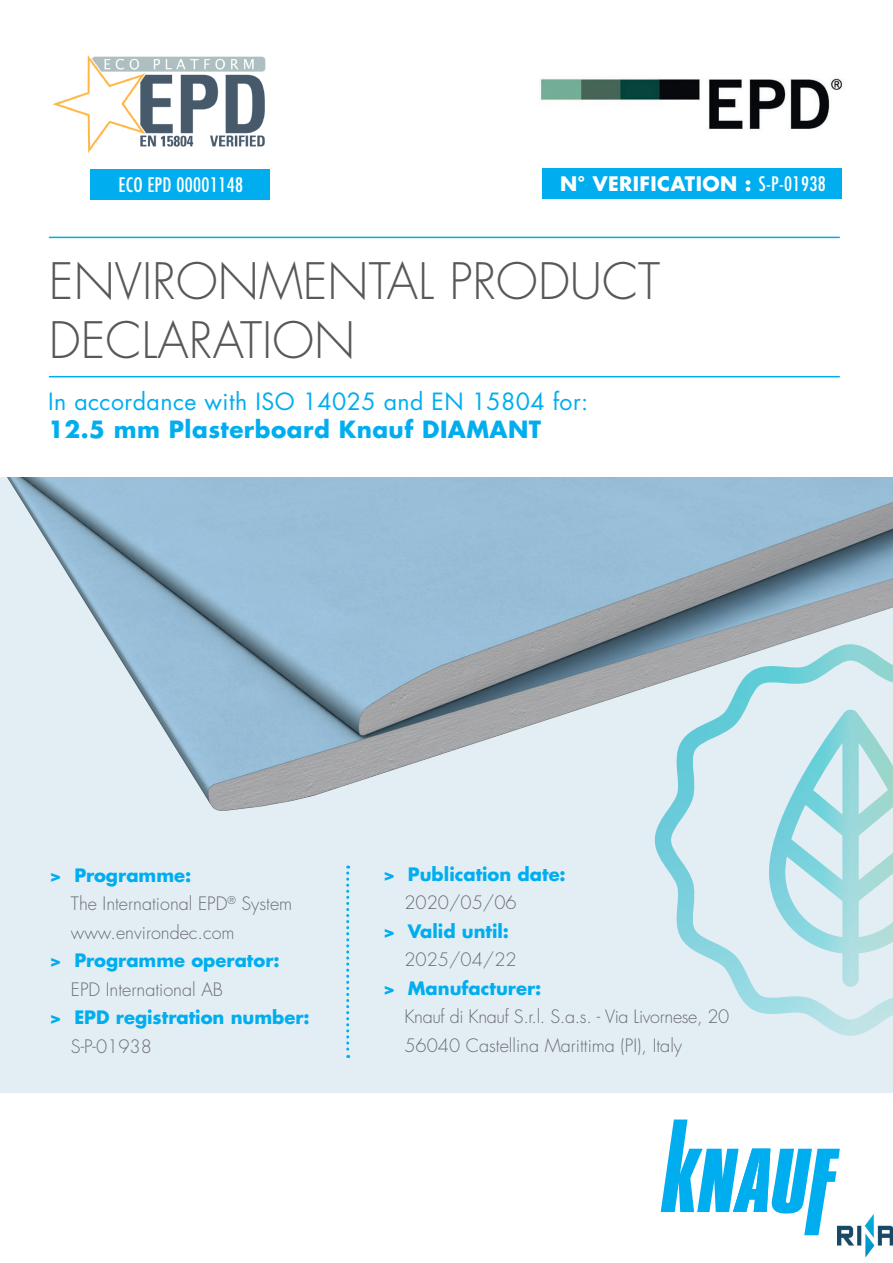
<style>
.page{position:relative;width:893px;height:1263px;background:#fff}
.page>*{position:absolute;margin:0;border:0;box-sizing:border-box;transform-origin:0 0}
.t1{font:300 48.9px/58.7px "Futura Std";color:#57585a}
.t2{font:23.1px "Futura Std";letter-spacing:.02em;color:#00aeef}
.t3{font:700 23.1px "Futura Std";letter-spacing:.02em;color:#00aeef}
.t4{font:700 19.5px "Futura Std";letter-spacing:.02em;color:#fff}
.t5{font:condensed 19.5px "Futura Std";letter-spacing:.02em;color:#fff}
.t6{font:300 18px/28.5px "Futura Std";color:#6c6d70}
.t7{font:700 18px "Futura Std";color:#00aeef}
.s1{font-weight:400;font-stretch:condensed}
.s2{font-weight:700;color:#00aeef}
</style>
<div class="page">
<div style="left:0;top:478px;width:893px;height:615px;background:#e3eef4"></div>
<img style="left:7px;top:478px;width:886px;height:365px">
<div style="left:542px;top:168px;width:300px;height:30px;background:#00aeef"></div>
<img style="left:540px;top:78px;width:303px;height:52px">
<div style="left:91px;top:169px;width:179px;height:30px;background:#00aeef"></div>
<img style="left:52px;top:55px;width:214px;height:98px">
<svg style="left:661px;top:1119px;width:179px;height:116px"></svg>
<hr style="left:49px;top:376px;width:791px;height:1px;background:#00aeef">
<svg style="left:346px;top:865px;width:3px;height:193px"></svg>
<svg style="left:655px;top:644px;width:238px;height:392px"></svg>
<hr style="left:49px;top:237px;width:791px;height:1px;background:#00aeef">
<img style="left:838px;top:1208px;width:54px;height:50px">
<p class="t5" style="left:119px;top:173px;width:126px">ECO EPD 00001148</p>
<p class="t4" style="left:560px;top:171px;width:267px">N° VERIFICATION : <span class="s1">S-P-01938</span></p>
<h1 class="t1" style="left:49px;top:254px;width:613px">ENVIRONMENTAL PRODUCT<br>DECLARATION</h1>
<p class="t2" style="left:48px;top:387px;width:542px">In accordance with ISO 14025 and EN 15804 for:</p>
<p class="t3" style="left:48px;top:414px;width:495px">12.5 mm Plasterboard Knauf DIAMANT</p>
<p class="t6" style="left:71px;top:861px;width:223px;text-indent:-21px"><span class="s2">&gt; Programme:<br></span>The International EPD<sup>®</sup> System www.environdec.com</p>
<p class="t7" style="left:50px;top:948px;width:232px">&gt; Programme operator:</p>
<p class="t6" style="left:71px;top:975px;width:154px">EPD International AB</p>
<p class="t7" style="left:50px;top:1005px;width:262px">&gt; EPD registration number:</p>
<p class="t6" style="left:71px;top:1032px;width:82px">S-P-01938</p>
<p class="t7" style="left:383px;top:862px;width:184px">&gt; Publication date:</p>
<p class="t6" style="left:404px;top:889px;width:114px">2020/05/06</p>
<p class="t7" style="left:383px;top:919px;width:127px">&gt; Valid until:</p>
<p class="t6" style="left:404px;top:946px;width:114px">2025/04/22</p>
<p class="t7" style="left:383px;top:976px;width:160px">&gt; Manufacturer:</p>
<p class="t6" style="left:404px;top:1003px;width:327px">Knauf di Knauf S.r.l. S.a.s. - Via Livornese, 20<br>56040 Castellina Marittima (PI), Italy</p>
</div>
